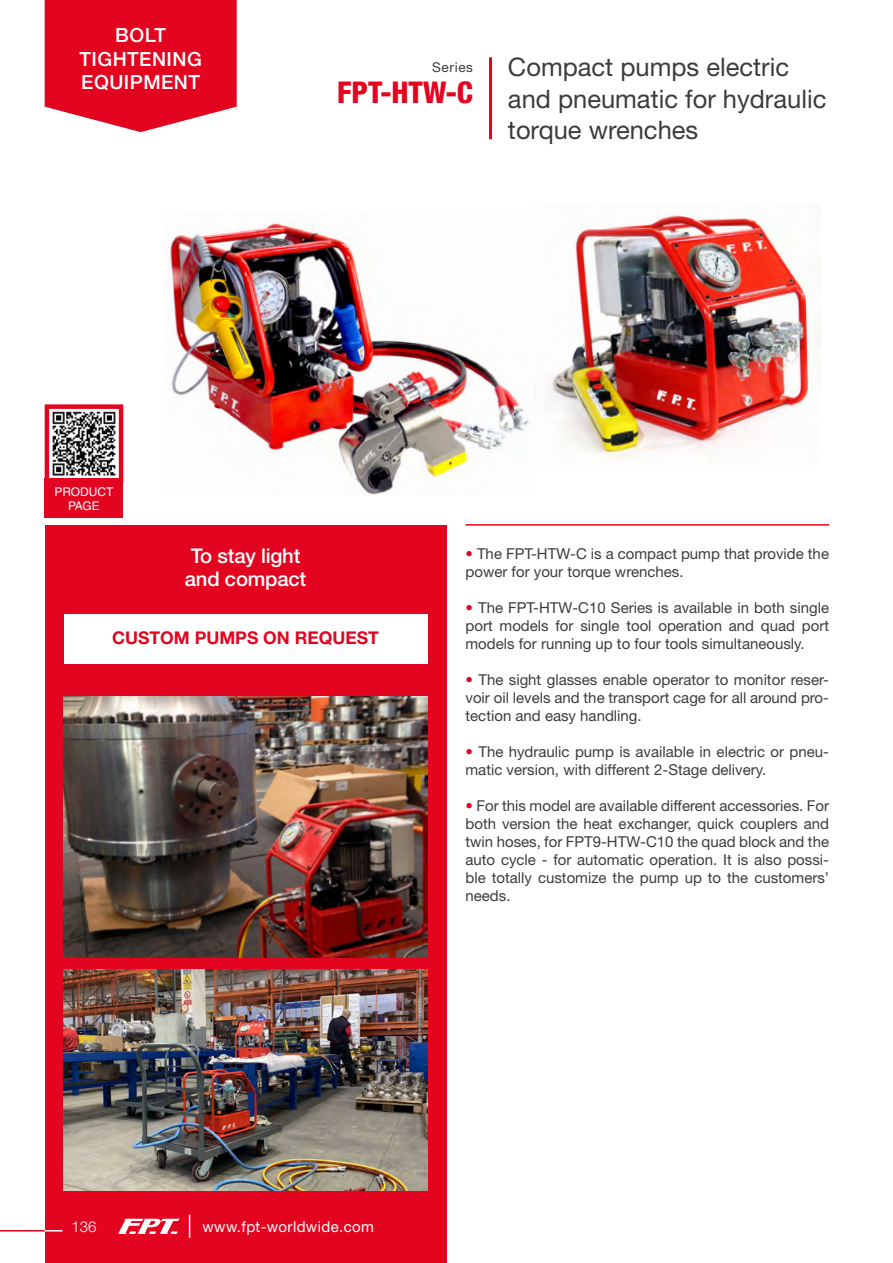
<style>
.page{position:relative;width:893px;height:1263px;background:#fff}
.page>*{position:absolute;margin:0;border:0;box-sizing:border-box;transform-origin:0 0}
.t1{font:800 condensed 30px "Helvetica Neue LT Std";color:#e30520}
.t2{font:25.5px/31.5px "Helvetica Neue LT Std";color:#3c3c3b}
.t3{font:500 20.25px/22.5px "Helvetica Neue LT Std";letter-spacing:-.01em;color:#fff}
.t4{font:500 19.5px/23.4px "Helvetica Neue LT Std";letter-spacing:.025em;color:#fff;text-align:center}
.t5{font:700 17.55px "Helvetica Neue LT Std";color:#e30520}
.t6{font:15px/18px "Helvetica Neue LT Std";color:#3c3c3b;text-align:justify}
.t7{font:15px "Helvetica Neue LT Std";letter-spacing:.025em;color:#fff}
.t8{font:300 15px "Helvetica Neue LT Std";color:#fff}
.t9{font:13.5px "Helvetica Neue LT Std";letter-spacing:.05em;color:#3c3c3b}
.t10{font:12px/14.4px "Helvetica LT Std";color:#fff;text-align:center}
.s1{color:#e30520}
</style>
<div class="page">
<div style="left:45px;top:525px;width:401px;height:738px;background:#e30520"></div>
<hr style="left:465px;top:524px;width:364px;height:2px;background:#e30520">
<svg style="left:45px;top:0;width:192px;height:132px;background:#e51c35"></svg>
<hr style="left:0;top:1230px;width:71px;height:1px;background:#e30520">
<svg style="left:189px;top:1214px;width:1px;height:24px"></svg>
<svg style="left:118px;top:1218px;width:62px;height:16px"></svg>
<svg style="left:45px;top:1230px;width:18px;height:1px"></svg>
<div style="left:45px;top:404px;width:78px;height:79px;border:4px solid #e30520"></div>
<div style="left:45px;top:479px;width:78px;height:39px;background:#e30520"></div>
<hr style="left:489px;top:57px;width:3px;height:82px;background:#e30520">
<img style="left:170px;top:221px;width:359px;height:274px">
<div style="left:64px;top:614px;width:363px;height:49px;background:#fff"></div>
<img style="left:64px;top:697px;width:363px;height:260px">
<img style="left:550px;top:215px;width:270px;height:245px">
<img style="left:64px;top:970px;width:363px;height:220px">
<img style="left:52px;top:411px;width:64px;height:65px">
<h3 class="t4" style="left:79px;top:23px;width:124px">BOLT<br>TIGHTENING<br>EQUIPMENT</h3>
<p class="t10" style="left:54px;top:484px;width:61px">PRODUCT<br>PAGE</p>
<p class="t9" style="left:432px;top:59px;width:42px">Series</p>
<h1 class="t1" style="left:337px;top:74px;width:138px">FPT-HTW-C</h1>
<h2 class="t2" style="left:508px;top:51px;width:320px">Compact pumps electric and pneumatic for hydraulic torque wrenches</h2>
<h3 class="t3" style="left:185px;top:544px;width:123px">To stay light and compact</h3>
<p class="t5" style="left:112px;top:627px;width:268px">CUSTOM PUMPS ON REQUEST</p>
<p class="t6" style="left:465px;top:545px;width:365px"><span class="s1">•</span> The FPT-HTW-C is a compact pump that provide the power for your torque wrenches.</p>
<p class="t6" style="left:465px;top:599px;width:365px"><span class="s1">•</span> The FPT-HTW-C10 Series is available in both single port models for single tool operation and quad port models for running up to four tools simultaneously.</p>
<p class="t6" style="left:465px;top:671px;width:365px"><span class="s1">•</span> The sight glasses enable operator to monitor reser&shy;voir oil levels and the transport cage for all around pro&shy;tection and easy handling.</p>
<p class="t6" style="left:465px;top:743px;width:365px"><span class="s1">•</span> The hydraulic pump is available in electric or pneu&shy;matic version, with different 2-Stage delivery.</p>
<p class="t6" style="left:465px;top:797px;width:365px"><span class="s1">•</span> For this model are available different accessories. For both version the heat exchanger, quick couplers and twin hoses, for FPT9-HTW-C10 the quad block and the auto cycle - for automatic operation. It is also possi&shy;ble totally customize the pump up to the customers’ needs.</p>
<p class="t8" style="left:72px;top:1217px;width:27px">136</p>
<p class="t7" style="left:203px;top:1217px;width:173px">www.fpt-worldwide.com</p>
</div>
